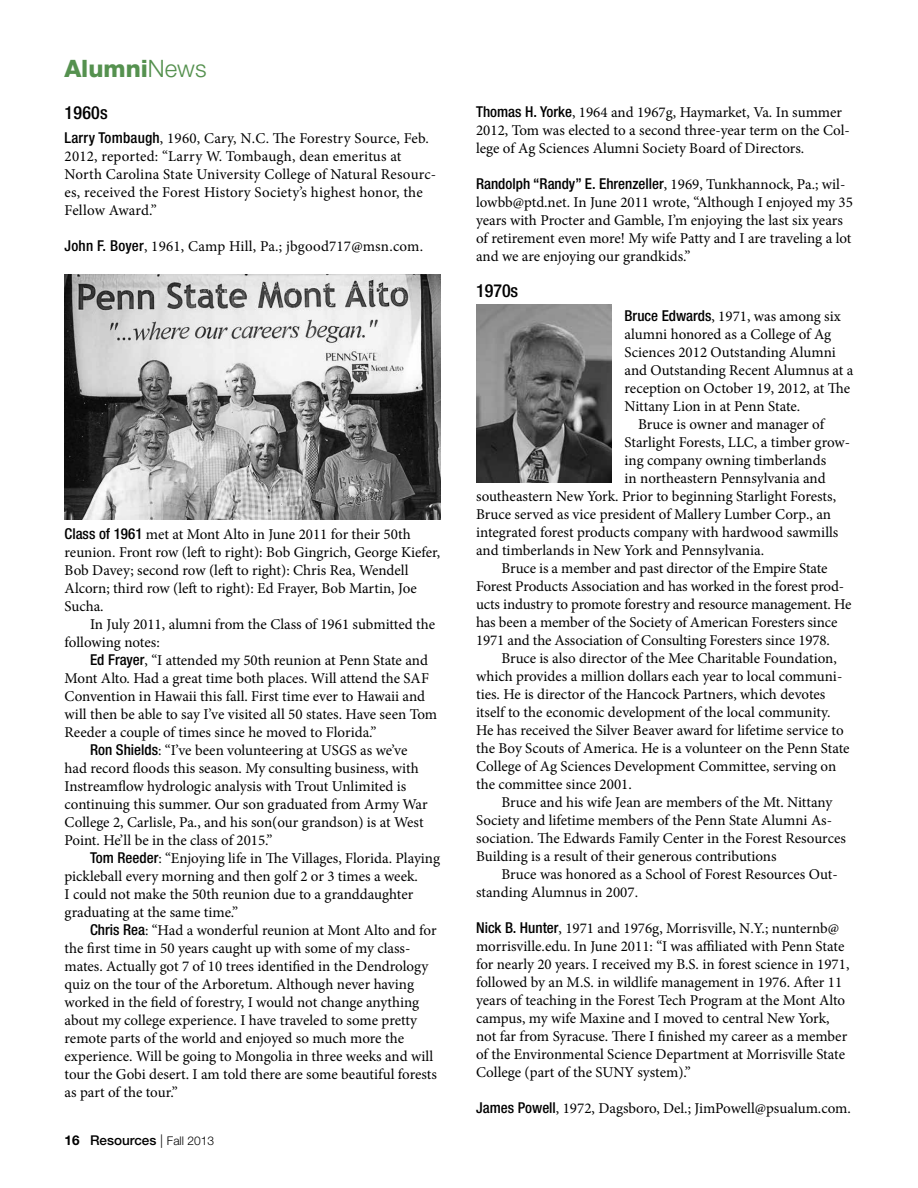
<style>
.page{position:relative;width:918px;height:1188px;background:#fff}
.page>*{position:absolute;margin:0;border:0;box-sizing:border-box;transform-origin:0 0}
.t1{font:800 24px "Helvetica Neue LT Std";color:#55914f}
.t2{font:500 condensed 18px "Helvetica Neue LT Std";letter-spacing:.005em;color:#000}
.t3{font:15px/18px "Minion Pro";color:#000}
.t4{font:500 condensed 15px "Helvetica Neue LT Std";color:#000}
.t5{font:500 13.5px "Helvetica Neue LT Std";color:#000}
.s1{font-weight:300}
.s2{font-family:"Helvetica Neue LT Std";font-weight:500;font-stretch:condensed}
.s3{font-weight:700}
.s4{font-weight:300;font-size:12px}
.s5{font-family:"Minion Pro";font-weight:400;font-stretch:normal}
</style>
<div class="page">
<img style="left:65px;top:274px;width:376px;height:245px">
<img style="left:476px;top:305px;width:135px;height:177px">
<h1 class="t1" style="left:64px;top:55px;width:144px">Alumni<span class="s1">News</span></h1>
<p class="t2" style="left:65px;top:102px;width:45px">1960s</p>
<p class="t3" style="left:65px;top:129px;width:373px"><span class="s2">Larry Tombaugh</span>, 1960, Cary, N.C. The Forestry Source, Feb.<br>2012, reported: “Larry W. Tombaugh, dean emeritus at North Carolina State University College of Natural Resourc&shy;es, received the Forest History Society’s highest honor, the Fellow Award.”</p>
<p class="t3" style="left:65px;top:237px;width:360px"><span class="s2">John F. Boyer</span>, 1961, Camp Hill, Pa.; jbgood717@msn.com.</p>
<p class="t3" style="left:65px;top:525px;width:377px"><span class="s2">Class of 1961</span> met at Mont Alto in June 2011 for their 50th reunion. Front row (left to right): Bob Gingrich, George Kiefer, Bob Davey; second row (left to right): Chris Rea, Wendell Alcorn; third row (left to right): Ed Frayer, Bob Martin, Joe Sucha.</p>
<p class="t3" style="left:65px;top:615px;width:372px;text-indent:26px">In July 2011, alumni from the Class of 1961 submitted the following notes:</p>
<p class="t3" style="left:90px;top:651px;width:339px"><span class="s2">Ed Frayer</span>, “I attended my 50th reunion at Penn State and</p>
<p class="t3" style="left:65px;top:669px;width:366px">Mont Alto. Had a great time both places. Will attend the SAF</p>
<p class="t3" style="left:65px;top:687px;width:362px">Convention in Hawaii this fall. First time ever to Hawaii and</p>
<p class="t3" style="left:65px;top:705px;width:374px">will then be able to say I’ve visited all 50 states. Have seen Tom</p>
<p class="t3" style="left:65px;top:723px;width:314px">Reeder a couple of times since he moved to Florida.”</p>
<p class="t3" style="left:90px;top:741px;width:319px"><span class="s2">Ron Shields</span>: “I’ve been volunteering at USGS as we’ve</p>
<p class="t3" style="left:65px;top:759px;width:356px">had record floods this season. My consulting business, with</p>
<p class="t3" style="left:65px;top:777px;width:343px">Instreamflow hydrologic analysis with Trout Unlimited is</p>
<p class="t3" style="left:65px;top:795px;width:364px">continuing this summer. Our son graduated from Army War</p>
<p class="t3" style="left:65px;top:813px;width:361px">College 2, Carlisle, Pa., and his son(our grandson) is at West</p>
<p class="t3" style="left:65px;top:831px;width:210px">Point. He’ll be in the class of 2015.”</p>
<p class="t3" style="left:90px;top:849px;width:352px"><span class="s2">Tom Reeder</span>: “Enjoying life in The Villages, Florida. Playing</p>
<p class="t3" style="left:65px;top:867px;width:355px">pickleball every morning and then golf 2 or 3 times a week.</p>
<p class="t3" style="left:65px;top:885px;width:350px">I could not make the 50th reunion due to a granddaughter</p>
<p class="t3" style="left:65px;top:903px;width:175px">graduating at the same time.”</p>
<p class="t3" style="left:90px;top:921px;width:348px"><span class="s2">Chris Rea</span>: “Had a wonderful reunion at Mont Alto and for</p>
<p class="t3" style="left:65px;top:939px;width:347px">the first time in 50 years caught up with some of my class-</p>
<p class="t3" style="left:65px;top:957px;width:365px">mates. Actually got 7 of 10 trees identified in the Dendrology</p>
<p class="t3" style="left:65px;top:975px;width:351px">quiz on the tour of the Arboretum. Although never having</p>
<p class="t3" style="left:65px;top:993px;width:356px">worked in the field of forestry, I would not change anything</p>
<p class="t3" style="left:65px;top:1011px;width:354px">about my college experience. I have traveled to some pretty</p>
<p class="t3" style="left:65px;top:1029px;width:341px">remote parts of the world and enjoyed so much more the</p>
<p class="t3" style="left:65px;top:1047px;width:370px">experience. Will be going to Mongolia in three weeks and will</p>
<p class="t3" style="left:65px;top:1065px;width:374px">tour the Gobi desert. I am told there are some beautiful forests</p>
<p class="t3" style="left:65px;top:1083px;width:115px">as part of the tour.”</p>
<p class="t5" style="left:65px;top:1132px;width:151px"><span class="s3">16</span> Resources <span class="s1">|</span> <span class="s4">Fall 2013</span></p>
<p class="t3" style="left:476px;top:103px;width:375px"><span class="s2">Thomas H. Yorke</span>, 1964 and 1967g, Haymarket, Va. In summer<br>2012, Tom was elected to a second three-year term on the Col&shy;lege of Ag Sciences Alumni Society Board of Directors.</p>
<p class="t4" style="left:476px;top:175px;width:371px">Randolph “Randy” E. Ehrenzeller<span class="s5">, 1969, Tunkhannock, Pa.; wil-</span></p>
<p class="t3" style="left:476px;top:193px;width:378px">lowbb@ptd.net. In June 2011 wrote, “Although I enjoyed my 35 years with Procter and Gamble, I’m enjoying the last six years of retirement even more! My wife Patty and I are traveling a lot and we are enjoying our grandkids.”</p>
<p class="t2" style="left:476px;top:280px;width:44px">1970s</p>
<p class="t3" style="left:625px;top:307px;width:218px"><span class="s2">Bruce Edwards</span>, 1971, was among six</p>
<p class="t3" style="left:625px;top:325px;width:208px">alumni honored as a College of Ag</p>
<p class="t3" style="left:625px;top:343px;width:213px">Sciences 2012 Outstanding Alumni</p>
<p class="t3" style="left:625px;top:361px;width:230px">and Outstanding Recent Alumnus at a</p>
<p class="t3" style="left:625px;top:379px;width:227px">reception on October 19, 2012, at The</p>
<p class="t3" style="left:625px;top:397px;width:177px">Nittany Lion in at Penn State.</p>
<p class="t3" style="left:638px;top:415px;width:188px">Bruce is owner and manager of</p>
<p class="t3" style="left:625px;top:433px;width:227px">Starlight Forests, LLC, a timber grow-</p>
<p class="t3" style="left:625px;top:451px;width:203px">ing company owning timberlands</p>
<p class="t3" style="left:625px;top:469px;width:203px">in northeastern Pennsylvania and</p>
<p class="t3" style="left:476px;top:487px;width:362px">southeastern New York. Prior to beginning Starlight Forests,</p>
<p class="t3" style="left:476px;top:505px;width:356px">Bruce served as vice president of Mallery Lumber Corp., an</p>
<p class="t3" style="left:476px;top:523px;width:364px">integrated forest products company with hardwood sawmills</p>
<p class="t3" style="left:476px;top:541px;width:290px">and timberlands in New York and Pennsylvania.</p>
<p class="t3" style="left:502px;top:559px;width:327px">Bruce is a member and past director of the Empire State</p>
<p class="t3" style="left:476px;top:577px;width:370px">Forest Products Association and has worked in the forest prod-</p>
<p class="t3" style="left:476px;top:595px;width:377px">ucts industry to promote forestry and resource management. He</p>
<p class="t3" style="left:476px;top:613px;width:363px">has been a member of the Society of American Foresters since</p>
<p class="t3" style="left:476px;top:631px;width:355px">1971 and the Association of Consulting Foresters since 1978.</p>
<p class="t3" style="left:502px;top:649px;width:337px">Bruce is also director of the Mee Charitable Foundation,</p>
<p class="t3" style="left:476px;top:667px;width:368px">which provides a million dollars each year to local communi-</p>
<p class="t3" style="left:476px;top:685px;width:351px">ties. He is director of the Hancock Partners, which devotes</p>
<p class="t3" style="left:476px;top:703px;width:356px">itself to the economic development of the local community.</p>
<p class="t3" style="left:476px;top:721px;width:369px">He has received the Silver Beaver award for lifetime service to</p>
<p class="t3" style="left:476px;top:739px;width:375px">the Boy Scouts of America. He is a volunteer on the Penn State</p>
<p class="t3" style="left:476px;top:757px;width:362px">College of Ag Sciences Development Committee, serving on</p>
<p class="t3" style="left:476px;top:775px;width:157px">the committee since 2001.</p>
<p class="t3" style="left:502px;top:793px;width:332px">Bruce and his wife Jean are members of the Mt. Nittany</p>
<p class="t3" style="left:476px;top:811px;width:357px">Society and lifetime members of the Penn State Alumni As-</p>
<p class="t3" style="left:476px;top:829px;width:371px">sociation. The Edwards Family Center in the Forest Resources</p>
<p class="t3" style="left:476px;top:847px;width:302px">Building is a result of their generous contributions</p>
<p class="t3" style="left:502px;top:865px;width:338px">Bruce was honored as a School of Forest Resources Out-</p>
<p class="t3" style="left:476px;top:883px;width:164px">standing Alumnus in 2007.</p>
<p class="t3" style="left:476px;top:919px;width:375px"><span class="s2">Nick B. Hunter</span>, 1971 and 1976g, Morrisville, N.Y.; nunternb@ morrisville.edu. In June 2011: “I was affiliated with Penn State for nearly 20 years. I received my B.S. in forest science in 1971, followed by an M.S. in wildlife management in 1976. After 11 years of teaching in the Forest Tech Program at the Mont Alto campus, my wife Maxine and I moved to central New York, not far from Syracuse. There I finished my career as a member of the Environmental Science Department at Morrisville State College (part of the SUNY system).”</p>
<p class="t3" style="left:476px;top:1099px;width:376px"><span class="s2">James Powell</span>, 1972, Dagsboro, Del.; JimPowell@psualum.com.</p>
</div>
